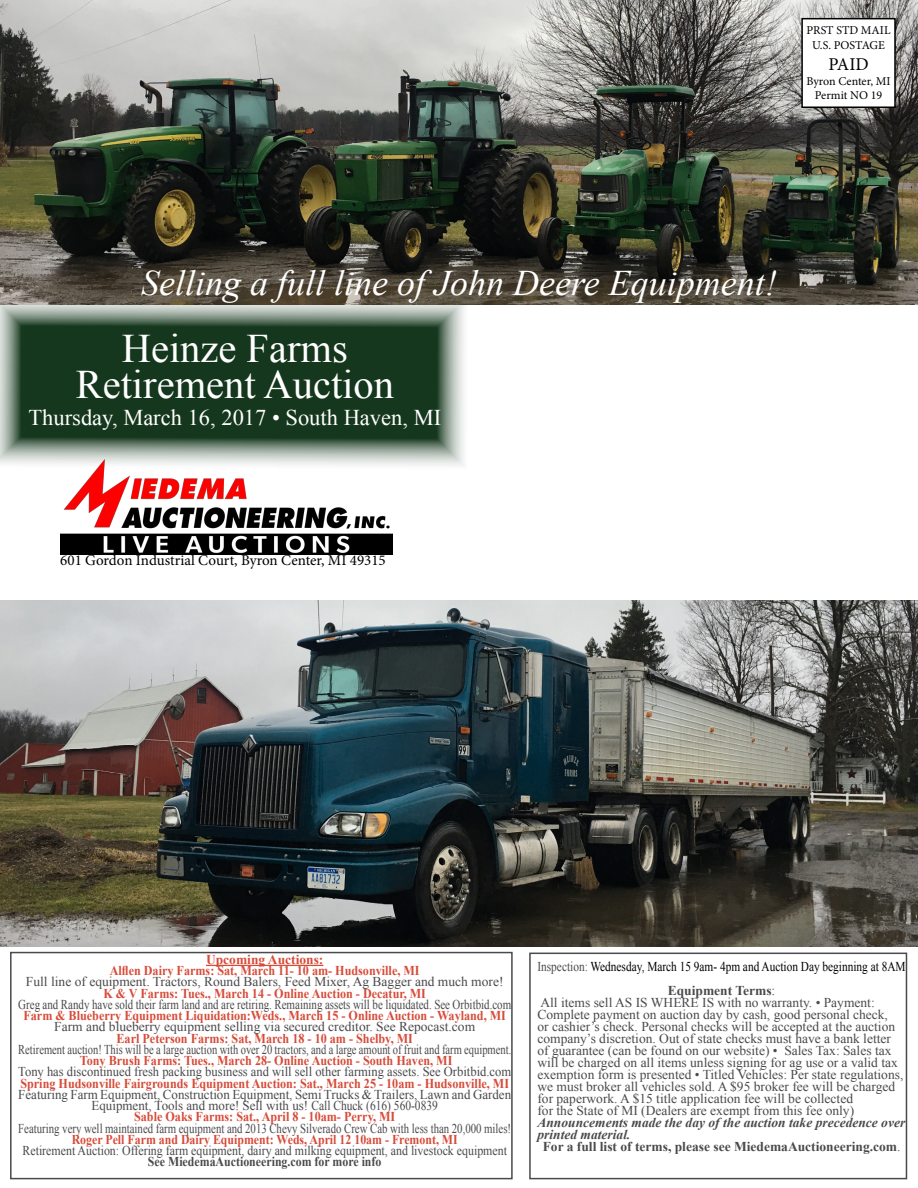
<style>
.page{position:relative;width:918px;height:1188px;background:#fff}
.page>*{position:absolute;margin:0;border:0;box-sizing:border-box;transform-origin:0 0}
.t1{font:40.5px/36px "Times New Roman";color:#fff;text-align:center}
.t2{font:italic 36px "Times New Roman";color:#fff}
.t3{font:22.5px "Times New Roman";color:#fff}
.t4{font:18px "Minion Pro";color:#000}
.t5{font:15px "Minion Pro";color:#000}
.t6{font:13.5px/12px "Times New Roman";color:#4a4a4d}
.t7{font:700 13.5px "Times New Roman";color:#d74b39;scale:.9 1}
.t8{font:13.5px/11.2px "Times New Roman";color:#4a4a4d;text-align:center;scale:.96 1}
.t9{font:13.5px "Times New Roman";color:#4a4a4d;scale:.78 1}
.t10{font:13.5px "Times New Roman";color:#4a4a4d;scale:.81 1}
.t11{font:13.5px "Times New Roman";color:#4a4a4d;scale:.8 1}
.t12{font:13.5px "Times New Roman";color:#4a4a4d;scale:.88 1}
.t13{font:13.5px "Times New Roman";color:#4a4a4d;scale:.93 1}
.t14{font:13.5px/24px "Times New Roman";color:#000;text-align:center;scale:.84 1}
.t15{font:italic 700 13.5px "Times New Roman";color:#4a4a4d}
.t16{font:700 13.5px/11.2px "Times New Roman";color:#d74b39;text-align:center}
.t17{font:700 13.5px "Times New Roman";color:#d74b39;scale:.88 1}
.t18{font:700 13.5px "Times New Roman";color:#4a4a4d}
.t19{font:700 13.5px "Times New Roman";color:#4a4a4d;scale:.88 1}
.t20{font:12px/14.4px "Minion Pro";color:#000;text-align:center}
.s1{color:#4a4a4d}
.s2{font-weight:700;color:#4a4a4d}
.s3{font-weight:400}
</style>
<div class="page">
<svg style="left:0;top:305px;width:464px;height:161px;background:#425d49"></svg>
<img style="left:0;top:0;width:918px;height:305px">
<img style="left:0;top:600px;width:918px;height:346px">
<div style="left:802px;top:19px;width:93px;height:88px;background:#fff"></div>
<div style="left:801px;top:18px;width:95px;height:90px;border:2px solid #000"></div>
<img style="left:60px;top:460px;width:333px;height:94px">
<div style="left:529px;top:953px;width:378px;height:226px;border:2px solid #4a4a4d"></div>
<hr style="left:206px;top:965px;width:117px;height:1px;background:#d74b39">
<div style="left:10px;top:952px;width:503px;height:227px;border:2px solid #4a4a4d"></div>
<p class="t20" style="left:807px;top:23px;width:85px">PRST STD MAIL<br>U.S. POSTAGE</p>
<h3 class="t4" style="left:828px;top:52px;width:42px">PAID</h3>
<p class="t20" style="left:806px;top:74px;width:86px">Byron Center, MI<br>Permit NO 19</p>
<h2 class="t2" style="left:141px;top:258px;width:637px">Selling a full line of John Deere Equipment!</h2>
<h1 class="t1" style="left:76px;top:329px;width:320px">Heinze Farms<br>Retirement Auction</h1>
<h3 class="t3" style="left:29px;top:402px;width:414px">Thursday, March 16, 2017 • South Haven, MI</h3>
<p class="t5" style="left:60px;top:550px;width:327px">601 Gordon Industrial Court, Byron Center, MI 49315</p>
<p class="t16" style="left:110px;top:953px;width:311px">Upcoming Auctions:<br>Alflen Dairy Farms: Sat, March 11- 10 am- Hudsonville, MI</p>
<p class="t6" style="left:26px;top:976px;width:479px">Full line of equipment. Tractors, Round Balers, Feed Mixer, Ag Bagger and much more!</p>
<p class="t7" style="left:103px;top:984px;width:360px">K &amp; V Farms: Tues., March 14 - Online Auction - Decatur, MI</p>
<p class="t10" style="left:18px;top:995px;width:610px">Greg and Randy have sold their farm land and are retiring. Remaining assets will be liquidated. See Orbitbid.com</p>
<p class="t7" style="left:23px;top:1006px;width:538px">Farm &amp; Blueberry Equipment Liquidation:Weds., March 15 - Online Auction - Wayland, MI</p>
<p class="t6" style="left:54px;top:1021px;width:423px">Farm and blueberry equipment selling via secured creditor. See Repocast.com</p>
<p class="t7" style="left:117px;top:1029px;width:331px">Earl Peterson Farms: Sat, March 18 - 10 am - Shelby, MI</p>
<p class="t9" style="left:18px;top:1040px;width:634px">Retirement auction! This will be a large auction with over 20 tractors, and a large amount of fruit and farm equipment.</p>
<p class="t7" style="left:80px;top:1051px;width:416px">Tony Brush Farms: Tues., March 28- Online Auction - South Haven, MI</p>
<p class="t13" style="left:18px;top:1063px;width:532px">Tony has discontinued fresh packing business and will sell other farming assets. See Orbitbid.com</p>
<p class="t7" style="left:20px;top:1074px;width:544px">Spring Hudsonville Fairgrounds Equipment Auction: Sat., March 25 - 10am - Hudsonville, MI</p>
<p class="t8" style="left:18px;top:1089px;width:515px">Featuring Farm Equipment, Construction Equipment, Semi Trucks &amp; Trailers, Lawn and Garden<br>Equipment, Tools and more! Sell with us! Call Chuck (616) 560-0839</p>
<p class="t7" style="left:134px;top:1108px;width:292px">Sable Oaks Farms: Sat., April 8 - 10am- Perry, MI</p>
<p class="t11" style="left:18px;top:1119px;width:618px">Featuring very well maintained farm equipment and 2013 Chevy Silverado Crew Cab with less than 20,000 miles!</p>
<p class="t17" style="left:72px;top:1130px;width:440px">Roger Pell Farm and Dairy Equipment: Weds, April 12 10am - Fremont, MI</p>
<p class="t12" style="left:23px;top:1142px;width:552px">Retirement Auction: Offering farm equipment, dairy and milking equipment, and livestock equipment</p>
<p class="t19" style="left:148px;top:1153px;width:267px">See MiedemaAuctioneering.com for more info</p>
<p class="t14" style="left:537px;top:954px;width:440px"><span class="s1">Inspection:</span> Wednesday, March 15 9am- 4pm and Auction Day beginning at 8AM<br><span class="s2">Equipment Terms</span><span class="s1">:</span></p>
<p class="t6" style="left:537px;top:996px;width:367px">All items sell AS IS WHERE IS with no warranty. • Payment:<br>Complete payment on auction day by cash, good personal check,<br>or cashier’s check. Personal checks will be accepted at the auction company’s discretion. Out of state checks must have a bank letter of guarantee (can be found on our website) • Sales Tax: Sales tax will be charged on all items unless signing for ag use or a valid tax exemption form is presented • Titled Vehicles: Per state regulations, we must broker all vehicles sold. A $95 broker fee will be charged for paperwork. A $15 title application fee will be collected<br>for the State of MI (Dealers are exempt from this fee only)</p>
<p class="t15" style="left:537px;top:1113px;width:369px">Announcements made the day of the auction take precedence over</p>
<p class="t15" style="left:537px;top:1125px;width:95px">printed material.</p>
<p class="t18" style="left:543px;top:1137px;width:359px">For a full list of terms, please see MiedemaAuctioneering.com<span class="s3">.</span></p>
</div>
